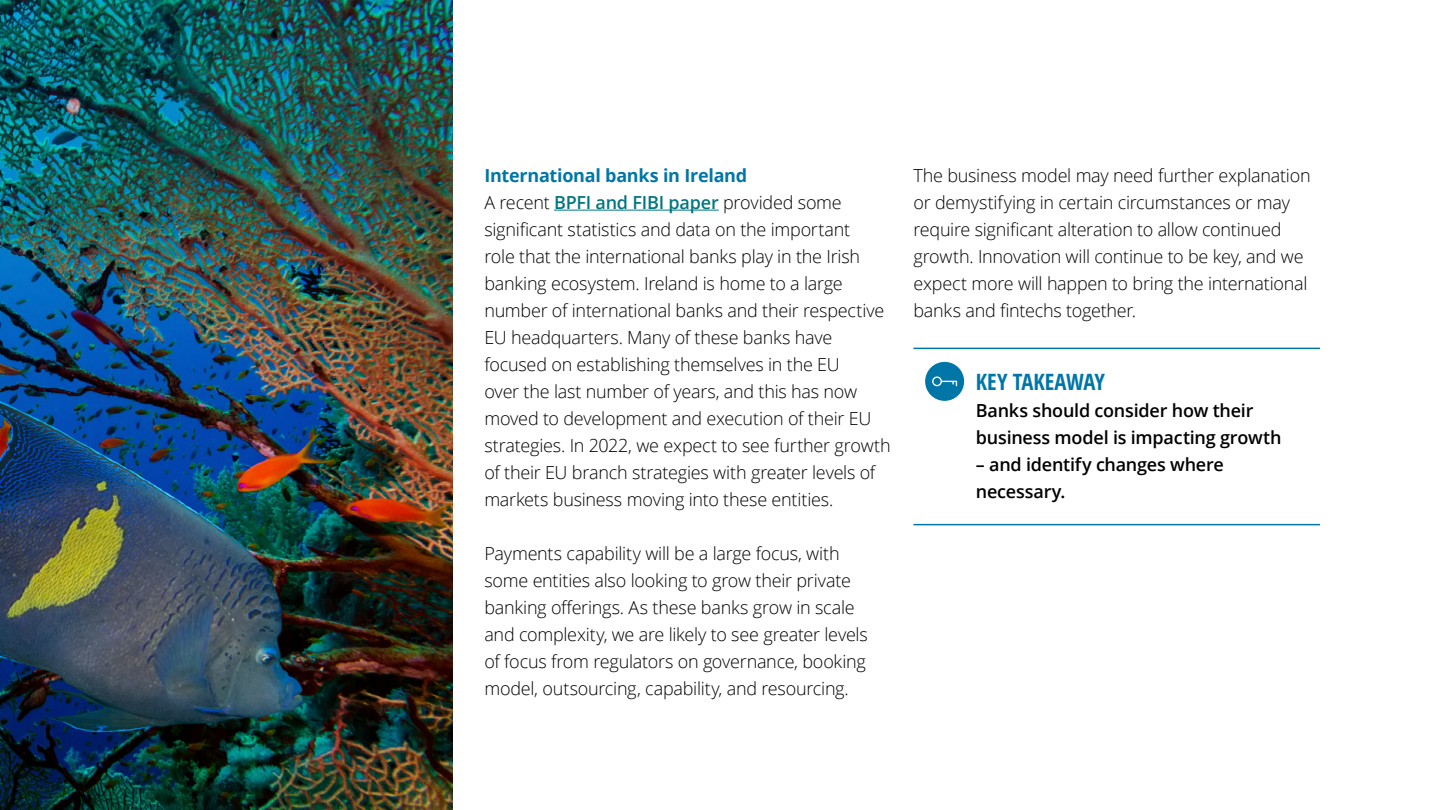
<style>
.page{position:relative;width:1440px;height:810px;background:#fff}
.page>*{position:absolute;margin:0;border:0;box-sizing:border-box;transform-origin:0 0}
.t1{font:700 22.5px "Open Sans Condensed";color:#0076a8}
.t2{font:300 18px/27px "Open Sans";letter-spacing:-.015em;color:#000}
.t3{font:600 18px/27px "Open Sans";letter-spacing:-.01em;color:#000}
.s1{font-weight:700;color:#0076a8}
.s2{font-weight:600;color:#007680}
</style>
<div class="page">
<hr style="left:554px;top:210px;width:165px;height:1px;background:#007680">
<img style="left:0;top:0;width:453px;height:810px">
<svg style="left:925px;top:362px;width:39px;height:39px"></svg>
<hr style="left:913px;top:524px;width:407px;height:1px;background:#0076a8">
<hr style="left:913px;top:348px;width:407px;height:1px;background:#0076a8">
<p class="t2" style="left:484px;top:161px;width:408px"><span class="s1">International banks in Ireland<br></span>A recent <span class="s2">BPFI and FIBI paper</span> provided some significant statistics and data on the important<br>role that the international banks play in the Irish banking ecosystem. Ireland is home to a large number of international banks and their respective EU headquarters. Many of these banks have focused on establishing themselves in the EU<br>over the last number of years, and this has now moved to development and execution of their EU strategies. In 2022, we expect to see further growth of their EU branch strategies with greater levels of markets business moving into these entities.</p>
<p class="t2" style="left:484px;top:539px;width:385px">Payments capability will be a large focus, with some entities also looking to grow their private banking offerings. As these banks grow in scale and complexity, we are likely to see greater levels of focus from regulators on governance, booking model, outsourcing, capability, and resourcing.</p>
<p class="t2" style="left:913px;top:162px;width:399px">The business model may need further explanation or demystifying in certain circumstances or may require significant alteration to allow continued growth. Innovation will continue to be key, and we expect more will happen to bring the international banks and fintechs together.</p>
<p class="t1" style="left:976px;top:366px;width:131px">KEY TAKEAWAY</p>
<p class="t3" style="left:976px;top:397px;width:307px">Banks should consider how their business model is impacting growth</p>
<p class="t3" style="left:976px;top:451px;width:250px">– and identify changes where necessary.</p>
</div>
